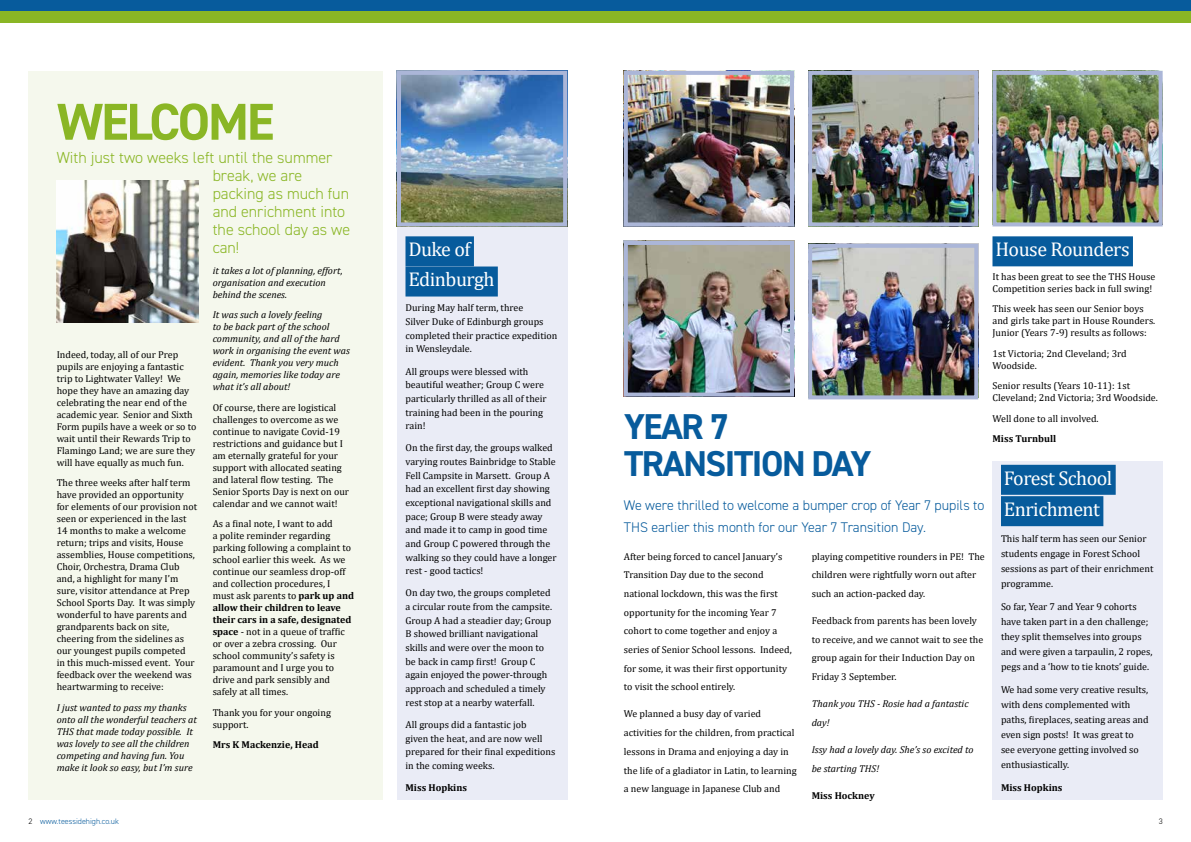
<style>
.page{position:relative;width:1191px;height:842px;background:#fff}
.page>*{position:absolute;margin:0;border:0;box-sizing:border-box;transform-origin:0 0}
.t1{font:700 52px "DIN2014";letter-spacing:-.04em;color:#8ab625}
.t2{font:700 36px/36.7px "DIN2014";letter-spacing:-.04em;color:#075b9c}
.t3{font:20px/30.2px "Cambria";letter-spacing:-.025em;color:#fff}
.t4{font:300 16px/18px "DIN2014";color:#8ab625}
.t5{font:300 14px/22.7px "DIN2014";color:#075b9c}
.t6{font:10px/12px "Cambria";color:#000}
.t7{font:italic 10px/12px "Cambria";color:#000}
.t8{font:700 10px "Cambria";color:#000}
.t9{font:300 8px "DIN2014";color:#075b9c}
.t10{font:300 8px "DIN2014";color:#000}
.s1{font-weight:700}
.s2{color:#000}
</style>
<div class="page">
<div style="left:0;top:0;width:595px;height:11px;background:#075b9c"></div>
<div style="left:0;top:11px;width:595px;height:12px;background:#8ab625"></div>
<div style="left:595px;top:0;width:596px;height:11px;background:#075b9c"></div>
<div style="left:595px;top:11px;width:596px;height:12px;background:#8ab625"></div>
<div style="left:28px;top:71px;width:355px;height:728px;background:#f5f8ed"></div>
<div style="left:397px;top:71px;width:170px;height:728px;background:#eaecf6"></div>
<div style="left:405px;top:236px;width:69px;height:30px;background:#075b9c"></div>
<div style="left:405px;top:266px;width:93px;height:30px;background:#075b9c"></div>
<img style="left:57px;top:181px;width:141px;height:141px">
<img style="left:402px;top:76px;width:160px;height:145px">
<div style="left:397px;top:71px;width:170px;height:155px;border:4px solid #abb6d8"></div>
<div style="left:992px;top:236px;width:141px;height:30px;background:#075b9c"></div>
<div style="left:992px;top:461px;width:170px;height:338px;background:#eaecf6"></div>
<div style="left:1001px;top:465px;width:114px;height:30px;background:#075b9c"></div>
<div style="left:1001px;top:496px;width:102px;height:30px;background:#075b9c"></div>
<img style="left:629px;top:76px;width:160px;height:145px">
<div style="left:624px;top:71px;width:170px;height:155px;border:4px solid #abb6d8"></div>
<img style="left:813px;top:76px;width:160px;height:145px">
<div style="left:808px;top:71px;width:170px;height:155px;border:4px solid #abb6d8"></div>
<img style="left:629px;top:246px;width:160px;height:146px">
<div style="left:624px;top:241px;width:170px;height:156px;border:4px solid #abb6d8"></div>
<img style="left:813px;top:249px;width:160px;height:145px">
<div style="left:808px;top:244px;width:170px;height:155px;border:4px solid #abb6d8"></div>
<img style="left:997px;top:76px;width:160px;height:145px">
<div style="left:992px;top:71px;width:170px;height:155px;border:4px solid #abb6d8"></div>
<h1 class="t1" style="left:57px;top:87px;width:219px">WELCOME</h1>
<h3 class="t4" style="left:213px;top:149px;width:139px;text-indent:-156px">With just two weeks left until the summer break, we are packing as much fun and enrichment into the school day as we can!</h3>
<p class="t6" style="left:57px;top:348px;width:141px">Indeed, today, all of our Prep pupils are enjoying a fantastic trip to Lightwater Valley! We hope they have an amazing day celebrating the near end of the academic year. Senior and Sixth<br>Form pupils have a week or so to wait until their Rewards Trip to<br>Flamingo Land; we are sure they will have equally as much fun.</p>
<p class="t6" style="left:57px;top:477px;width:142px">The three weeks after half term have provided an opportunity for elements of our provision not seen or experienced in the last<br>14 months to make a welcome return; trips and visits, House assemblies, House competitions,<br>Choir, Orchestra, Drama Club and, a highlight for many I’m sure, visitor attendance at Prep<br>School Sports Day. It was simply wonderful to have parents and grandparents back on site, cheering from the sidelines as our youngest pupils competed<br>in this much-missed event. Your feedback over the weekend was heartwarming to receive:</p>
<p class="t7" style="left:57px;top:701px;width:142px">I just wanted to pass my thanks onto all the wonderful teachers at<br>THS that made today possible. It was lovely to see all the children competing and having fun. You make it look so easy, but I’m sure</p>
<p class="t7" style="left:213px;top:264px;width:132px">it takes a lot of planning, effort, organisation and execution behind the scenes.</p>
<p class="t7" style="left:213px;top:309px;width:139px">It was such a lovely feeling<br>to be back part of the school community, and all of the hard work in organising the event was evident. Thank you very much again, memories like today are what it’s all about!</p>
<p class="t6" style="left:213px;top:401px;width:138px">Of course, there are logistical challenges to overcome as we continue to navigate Covid-19 restrictions and guidance but I am eternally grateful for your support with allocated seating and lateral flow testing. The<br>Senior Sports Day is next on our calendar and we cannot wait!</p>
<p class="t6" style="left:213px;top:518px;width:143px">As a final note, I want to add<br>a polite reminder regarding parking following a complaint to school earlier this week. As we continue our seamless drop-off and collection procedures, I must ask parents to <span class="s1">park up and allow their children to leave their cars in a safe, designated space</span> - not in a queue of traffic or over a zebra crossing. Our school community’s safety is paramount and I urge you to drive and park sensibly and safely at all times.</p>
<p class="t6" style="left:213px;top:706px;width:120px">Thank you for your ongoing support.</p>
<p class="t8" style="left:213px;top:738px;width:107px">Mrs K Mackenzie, Head</p>
<h3 class="t3" style="left:408px;top:234px;width:88px">Duke of<br>Edinburgh</h3>
<p class="t6" style="left:405px;top:301px;width:153px;line-height:13.7px">During May half term, three<br>Silver Duke of Edinburgh groups completed their practice expedition in Wensleydale.</p>
<p class="t6" style="left:405px;top:364px;width:143px;line-height:13.7px">All groups were blessed with beautiful weather; Group C were particularly thrilled as all of their training had been in the pouring rain!</p>
<p class="t6" style="left:405px;top:441px;width:153px;line-height:13.7px">On the first day, the groups walked varying routes Bainbridge to Stable<br>Fell Campsite in Marsett. Group A had an excellent first day showing exceptional navigational skills and pace; Group B were steady away and made it to camp in good time and Group C powered through the walking so they could have a longer rest - good tactics!</p>
<p class="t6" style="left:405px;top:586px;width:148px;line-height:13.7px">On day two, the groups completed a circular route from the campsite.<br>Group A had a steadier day; Group<br>B showed brilliant navigational skills and were over the moon to be back in camp first! Group C again enjoyed the power-through approach and scheduled a timely rest stop at a nearby waterfall.</p>
<p class="t6" style="left:405px;top:718px;width:151px;line-height:13.7px">All groups did a fantastic job<br>given the heat, and are now well prepared for their final expeditions in the coming weeks.</p>
<p class="t8" style="left:405px;top:780px;width:63px">Miss Hopkins</p>
<h2 class="t2" style="left:624px;top:408px;width:249px">YEAR 7<br>TRANSITION DAY</h2>
<h3 class="t5" style="left:624px;top:493px;width:362px">We were thrilled to welcome a bumper crop of Year 7 pupils to<br>THS earlier this month for our Year 7 Transition Day.</h3>
<p class="t6" style="left:624px;top:547px;width:169px;line-height:18.7px">After being forced to cancel January’s Transition Day due to the second national lockdown, this was the first opportunity for the incoming Year 7 cohort to come together and enjoy a series of Senior School lessons. Indeed, for some, it was their first opportunity to visit the school entirely.</p>
<p class="t6" style="left:624px;top:705px;width:174px;line-height:18.7px">We planned a busy day of varied activities for the children, from practical lessons in Drama and enjoying a day in the life of a gladiator in Latin, to learning a new language in Japanese Club and</p>
<p class="t6" style="left:811px;top:547px;width:175px;line-height:18.7px">playing competitive rounders in PE! The children were rightfully worn out after such an action-packed day.</p>
<p class="t6" style="left:811px;top:611px;width:173px;line-height:18.7px">Feedback from parents has been lovely to receive, and we cannot wait to see the group again for their Induction Day on Friday 3 September.</p>
<p class="t7" style="left:811px;top:694px;width:158px;line-height:18.7px">Thank you THS - Rosie had a fantastic day!</p>
<p class="t7" style="left:811px;top:740px;width:163px;line-height:18.7px">Issy had a lovely day. She’s so excited to be starting THS!</p>
<p class="t8" style="left:811px;top:789px;width:64px">Miss Hockney</p>
<h3 class="t3" style="left:995px;top:234px;width:136px">House Rounders</h3>
<p class="t6" style="left:992px;top:270px;width:164px">It has been great to see the THS House<br>Competition series back in full swing!</p>
<p class="t6" style="left:992px;top:303px;width:164px">This week has seen our Senior boys and girls take part in House Rounders.<br>Junior (Years 7-9) results as follows:</p>
<p class="t6" style="left:992px;top:347px;width:136px">1st Victoria; 2nd Cleveland; 3rd<br>Woodside.</p>
<p class="t6" style="left:992px;top:380px;width:167px">Senior results (Years 10-11): 1st<br>Cleveland; 2nd Victoria; 3rd Woodside.</p>
<p class="t6" style="left:992px;top:412px;width:108px">Well done to all involved.</p>
<p class="t8" style="left:992px;top:432px;width:65px">Miss Turnbull</p>
<h3 class="t3" style="left:1003px;top:462px;width:110px;line-height:31.4px">Forest School<br>Enrichment</h3>
<p class="t6" style="left:1001px;top:531px;width:154px;line-height:14.9px">This half term has seen our Senior students engage in Forest School sessions as part of their enrichment programme.</p>
<p class="t6" style="left:1001px;top:599px;width:153px;line-height:14.9px">So far, Year 7 and Year 9 cohorts have taken part in a den challenge; they split themselves into groups and were given a tarpaulin, 2 ropes, pegs and a ‘how to tie knots’ guide.</p>
<p class="t6" style="left:1001px;top:682px;width:149px;line-height:14.9px">We had some very creative results, with dens complemented with paths, fireplaces, seating areas and even sign posts! It was great to see everyone getting involved so enthusiastically.</p>
<p class="t8" style="left:1001px;top:780px;width:63px">Miss Hopkins</p>
<p class="t9" style="left:28px;top:816px;width:92px"><span class="s2">2</span> www.teessidehigh.co.uk</p>
<p class="t10" style="left:1158px;top:816px;width:5px">3</p>
</div>
